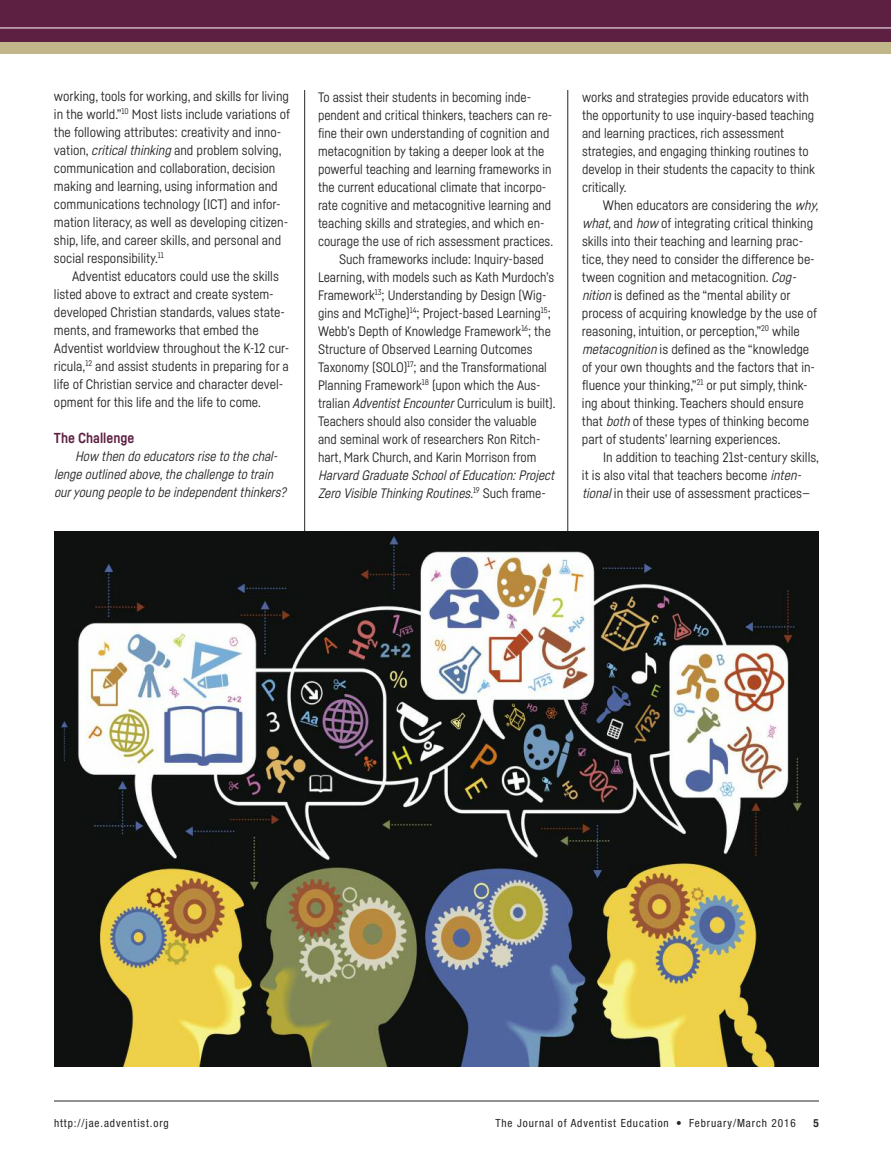
<style>
.page{position:relative;width:891px;height:1161px;background:#fff}
.page>*{position:absolute;margin:0;border:0;box-sizing:border-box;transform-origin:0 0}
.t1{font:700 14.25px "Fabrikat";color:#5e2042}
.t2{font:13.5px/18px "Fabrikat";color:#272526}
.t3{font:italic 13.5px/18px "Fabrikat";letter-spacing:-.045em;color:#272526}
.t4{font:condensed 11.25px "Helvetica Neue";letter-spacing:.08em;color:#272526}
.t5{font:700 condensed 11.25px "Helvetica Neue";color:#272526}
.s1{font-style:italic}
.s2{font-style:normal}
</style>
<div class="page">
<div style="left:0;top:40px;width:891px;height:14px;background:#c1b58a"></div>
<hr style="left:304px;top:90px;width:1px;height:465px;background:#272526">
<hr style="left:568px;top:90px;width:1px;height:445px;background:#272526">
<hr style="left:54px;top:1101px;width:765px;height:1px;background:#272526">
<div style="left:0;top:0;width:891px;height:41px;background:#5e2042"></div>
<hr style="left:0;top:28px;width:891px;height:1px;background:#fff">
<img style="left:54px;top:532px;width:765px;height:534px">
<p class="t2" style="left:54px;top:88px;width:238px">working, tools for working, and skills for living in the world.”<sup>10</sup> Most lists include variations of the following attributes: creativity and inno&shy;vation, <span class="s1">criticalthinking</span>and problem solving, communication and collaboration, decision making and learning, using information and communications technology (iCt) and infor&shy;mation literacy, as well as developing citizen&shy;ship, life, and career skills, and personal and social responsibility.<sup>11</sup></p>
<p class="t2" style="left:54px;top:268px;width:237px;text-indent:18px">adventist educators could use the skills listed above to extract and create system&shy;developed Christian standards, values state&shy;ments, and frameworks that embed the adventist worldview throughout the k-12 cur&shy;ricula,<sup>12</sup> and assist students in preparing for a life of Christian service and character devel&shy;opment for this life and the life to come.</p>
<p class="t1" style="left:54px;top:433px;width:82px">The Challenge</p>
<p class="t3" style="left:54px;top:448px;width:236px;text-indent:21px">how then do educators rise to the chal&shy;lenge outlined above, the challenge to train our young people to be independent thinkers?</p>
<p class="t2" style="left:318px;top:89px;width:215px">to assist their students in becoming inde-</p>
<p class="t2" style="left:318px;top:107px;width:236px">pendent and critical thinkers, teachers can re-</p>
<p class="t2" style="left:318px;top:125px;width:233px">fine their own understanding of cognition and</p>
<p class="t2" style="left:318px;top:143px;width:228px">metacognition by taking a deeper look at the</p>
<p class="t2" style="left:318px;top:161px;width:235px">powerful teaching and learning frameworks in</p>
<p class="t2" style="left:318px;top:179px;width:230px">the current educational climate that incorpo-</p>
<p class="t2" style="left:318px;top:197px;width:235px">rate cognitive and metacognitive learning and</p>
<p class="t2" style="left:318px;top:215px;width:228px">teaching skills and strategies, and which en-</p>
<p class="t2" style="left:318px;top:233px;width:237px">courage the use of rich assessment practices.</p>
<p class="t2" style="left:339px;top:251px;width:206px">Such frameworks include: inquiry-based</p>
<p class="t2" style="left:318px;top:269px;width:238px">learning, with models such as kath Murdoch’s</p>
<p class="t2" style="left:318px;top:287px;width:230px">Framework<sup>13</sup>; understanding by design (Wig-</p>
<p class="t2" style="left:318px;top:305px;width:234px">gins and Mctighe)<sup>14</sup>; Project-based learning<sup>15</sup>;</p>
<p class="t2" style="left:318px;top:323px;width:234px">Webb’s depth of knowledge Framework<sup>16</sup>; the</p>
<p class="t2" style="left:318px;top:341px;width:216px">Structure of Observed learning Outcomes</p>
<p class="t2" style="left:318px;top:359px;width:230px">taxonomy (SOlO)<sup>17</sup>; and the transformational</p>
<p class="t2" style="left:318px;top:377px;width:224px">Planning Framework<sup>18</sup> (upon which the aus-</p>
<p class="t2" style="left:318px;top:395px;width:239px">tralian <span class="s1">Adventist Encounter</span> Curriculum is built).</p>
<p class="t2" style="left:318px;top:413px;width:220px">teachers should also consider the valuable</p>
<p class="t2" style="left:318px;top:431px;width:224px">and seminal work of researchers ron ritch-</p>
<p class="t2" style="left:318px;top:449px;width:220px">hart, Mark Church, and karin Morrison from</p>
<p class="t3" style="left:318px;top:467px;width:240px">harvard graduate School of Education: Project<br>Zero Visible thinking routines<span class="s2">.</span> <sup>1</sup> <sup>9</sup> <span class="s2">S u c h f r a m e -</span></p>
<p class="t2" style="left:582px;top:89px;width:235px">works and strategies provide educators with the opportunity to use inquiry-based teaching and learning practices, rich assessment strategies, and engaging thinking routines to develop in their students the capacity to think critically.</p>
<p class="t2" style="left:582px;top:197px;width:240px;text-indent:21px">When educators are considering the <span class="s1">why, what,</span>and <span class="s1">how</span>of integrating critical thinking skills into their teaching and learning prac&shy;tice, they need to consider the difference be&shy;tween cognition and metacognition. <span class="s1">Cog&shy;nition</span>is defined as the “mental ability or process of acquiring knowledge by the use of reasoning, intuition, or perception,”<sup>20</sup> while <span class="s1">metacognition</span>is defined as the “knowledge of your own thoughts and the factors that in&shy;fluence your thinking,”<sup>21</sup> or put simply, think&shy;ing about thinking. teachers should ensure that <span class="s1">both</span>of these types of thinking become part of students’ learning experiences.</p>
<p class="t2" style="left:582px;top:449px;width:239px;text-indent:21px">in addition to teaching 21st-century skills, it is also vital that teachers become <span class="s1">inten&shy;tional</span>in their use of assessment practices—</p>
<p class="t4" style="left:54px;top:1119px;width:116px">http://jae.adventist.org</p>
<p class="t4" style="left:495px;top:1119px;width:302px">The Journal of Adventist Education • February/March 2016</p>
<p class="t5" style="left:814px;top:1119px;width:7px">5</p>
</div>
